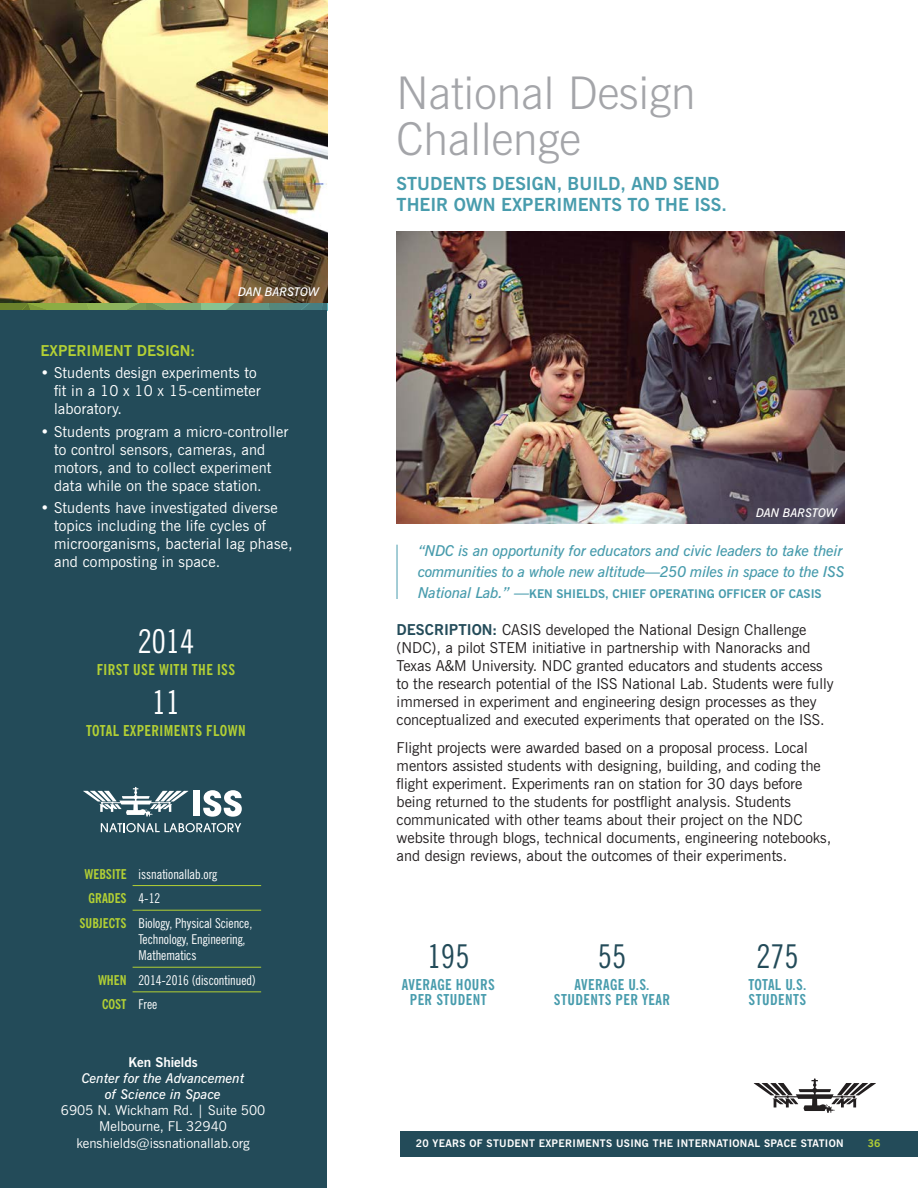
<style>
.page{position:relative;width:918px;height:1188px;background:#fff}
.page>*{position:absolute;margin:0;border:0;box-sizing:border-box;transform-origin:0 0}
.Header_-_30pt_Gray{font:300 45px/46.5px "News Gothic BT";color:#a4a5a9}
.Sidebar_-_Info_Numbe{font:condensed 33px "News Gothic BT";color:#fff}
.Info_Number_-_22pt_G{font:condensed 33px "News Gothic BT";color:#234b59}
.Average_Hours{font:condensed 33px "News Gothic BT";color:#234b59}
.Subhead_-_12pt_Teal{font:700 18px/21px "News Gothic BT";color:#489cad}
.Body_-_10pt_Gray{font:15px/18px "News Gothic BT";color:#231f20}
.t1{font:15px/18px "News Gothic BT";letter-spacing:.01em;color:#fff}
.Quote_-_10pt_Teal_It{font:italic 600 15px/21px "News Gothic BT";letter-spacing:-.01em;color:#489cad}
.Info_Text_-_10pt_Tea{font:700 condensed 15px/15px "News Gothic BT";letter-spacing:.03em;color:#489cad;text-align:center}
.Sidebar_-_Info_Text{font:700 condensed 15px "News Gothic BT";letter-spacing:.03em;color:#b3d034}
.Body_-_10pt_Gray-2{font:700 15px "News Gothic BT";color:#b3d034}
.Table{font:condensed 13.5px/16.2px "News Gothic BT";color:#fff}
.Sidebar_-_Footer_-_9{font:13.5px "News Gothic BT";color:#fff}
.Sidebar_-_footer_ita{font:italic 600 13.5px/16.2px "News Gothic BT";color:#fff;text-align:center}
.Table-2{font:700 condensed 13.5px "News Gothic BT";color:#b3d034}
.Sidebar_-_Footer_-_9-2{font:700 13.5px "News Gothic BT";color:#fff}
.Quote_-_10pt_Teal_It-2{font:700 12px "News Gothic BT";color:#489cad}
.Photo_Credit_WHITE{font:italic 600 12px "News Gothic BT";letter-spacing:-.01em;color:#fff}
.t2{font:700 10.5px "News Gothic BT";letter-spacing:.03em;color:#fff}
.t3{font:700 10.5px "News Gothic BT";color:#b3d034}
.s1{font-weight:600;font-style:italic;font-size:15px}
.s2{font-weight:700;color:#234b59}
</style>
<div class="page">
<svg style="left:0;top:302px;width:327px;height:8px"></svg>
<div style="left:0;top:310px;width:327px;height:878px;background:#234b59"></div>
<div style="left:400px;top:1131px;width:518px;height:26px;background:#234b59"></div>
<svg style="left:754px;top:1078px;width:122px;height:35px"></svg>
<img style="left:0;top:0;width:327px;height:302px">
<hr style="left:133px;top:885px;width:128px;height:1px;background:#b3d034">
<hr style="left:133px;top:910px;width:128px;height:1px;background:#b3d034">
<hr style="left:133px;top:967px;width:128px;height:1px;background:#b3d034">
<hr style="left:133px;top:992px;width:128px;height:1px;background:#b3d034">
<svg style="left:83px;top:787px;width:105px;height:29px"></svg>
<svg style="left:101px;top:823px;width:140px;height:9px"></svg>
<div style="left:193px;top:791px;width:6px;height:25px;background:#fff"></div>
<svg style="left:203px;top:790px;width:39px;height:27px"></svg>
<img style="left:397px;top:231px;width:448px;height:293px">
<hr style="left:397px;top:545px;width:1px;height:54px;background:#489cad">
<p class="Photo_Credit_WHITE" style="left:238px;top:284px;width:83px">DAN BARSTOW</p>
<p class="Body_-_10pt_Gray-2" style="left:40px;top:342px;width:157px">EXPERIMENT DESIGN:</p>
<p class="t1" style="left:54px;top:364px;width:208px;text-indent:-14px">• Students design experiments to fit in a 10 x 10 x 15-centimeter laboratory.</p>
<p class="t1" style="left:54px;top:422px;width:236px;text-indent:-14px">• Students program a micro-controller to control sensors, cameras, and motors, and to collect experiment data while on the space station.</p>
<p class="t1" style="left:54px;top:499px;width:240px;text-indent:-14px">• Students have investigated diverse topics including the life cycles of microorganisms, bacterial lag phase, and composting in space.</p>
<p class="Sidebar_-_Info_Numbe" style="left:138px;top:621px;width:58px">2014</p>
<p class="Sidebar_-_Info_Text" style="left:97px;top:660px;width:140px">FIRST USE WITH THE ISS</p>
<p class="Sidebar_-_Info_Numbe" style="left:152px;top:683px;width:30px">11</p>
<p class="Sidebar_-_Info_Text" style="left:86px;top:722px;width:161px">TOTAL EXPERIMENTS FLOWN</p>
<p class="Table-2" style="left:85px;top:865px;width:43px">WEBSITE</p>
<p class="Table" style="left:139px;top:866px;width:80px">issnationallab.org</p>
<p class="Table-2" style="left:89px;top:890px;width:40px">GRADES</p>
<p class="Table" style="left:139px;top:890px;width:23px">4-12</p>
<p class="Table-2" style="left:80px;top:915px;width:49px">SUBJECTS</p>
<p class="Table" style="left:139px;top:915px;width:115px">Biology, Physical Science,<br>Technology, Engineering,<br>Mathematics</p>
<p class="Table-2" style="left:98px;top:972px;width:30px">WHEN</p>
<p class="Table" style="left:139px;top:972px;width:119px">2014-2016 (discontinued)</p>
<p class="Table-2" style="left:102px;top:996px;width:26px">COST</p>
<p class="Table" style="left:139px;top:996px;width:20px">Free</p>
<p class="Sidebar_-_Footer_-_9-2" style="left:129px;top:1053px;width:71px">Ken Shields</p>
<p class="Sidebar_-_footer_ita" style="left:82px;top:1070px;width:164px">Center for the Advancement of Science in Space</p>
<p class="Sidebar_-_Footer_-_9" style="left:61px;top:1102px;width:206px">6905 N. Wickham Rd. | Suite 500</p>
<p class="Sidebar_-_Footer_-_9" style="left:99px;top:1118px;width:129px">Melbourne, FL 32940</p>
<p class="Sidebar_-_Footer_-_9" style="left:76px;top:1135px;width:175px">kenshields@issnationallab.org</p>
<p class="Header_-_30pt_Gray" style="left:397px;top:69px;width:301px">National Design<br>Challenge</p>
<p class="Subhead_-_12pt_Teal" style="left:397px;top:173px;width:332px">STUDENTS DESIGN, BUILD, AND SEND<br>THEIR OWN EXPERIMENTS TO THE ISS.</p>
<p class="Photo_Credit_WHITE" style="left:756px;top:506px;width:83px">DAN BARSTOW</p>
<p class="Quote_-_10pt_Teal_It" style="left:418px;top:540px;width:428px">“NDC is an opportunity for educators and civic leaders to take their communities to a whole new altitude—250 miles in space to the ISS</p>
<p class="Quote_-_10pt_Teal_It-2" style="left:418px;top:587px;width:405px"><span class="s1">National Lab.” —</span>KEN SHIELDS, CHIEF OPERATING OFFICER OF CASIS</p>
<p class="Body_-_10pt_Gray" style="left:397px;top:620px;width:439px"><span class="s2">DESCRIPTION:</span> CASIS developed the National Design Challenge (NDC), a pilot STEM initiative in partnership with Nanoracks and Texas A&amp;M University. NDC granted educators and students access to the research potential of the ISS National Lab. Students were fully immersed in experiment and engineering design processes as they conceptualized and executed experiments that operated on the ISS.</p>
<p class="Body_-_10pt_Gray" style="left:397px;top:739px;width:436px">Flight projects were awarded based on a proposal process. Local mentors assisted students with designing, building, and coding the flight experiment. Experiments ran on station for 30 days before being returned to the students for postflight analysis. Students communicated with other teams about their project on the NDC website through blogs, technical documents, engineering notebooks, and design reviews, about the outcomes of their experiments.</p>
<p class="Info_Number_-_22pt_G" style="left:427px;top:936px;width:44px">195</p>
<p class="Info_Text_-_10pt_Tea" style="left:402px;top:977px;width:95px">AVERAGE HOURS<br>PER STUDENT</p>
<p class="Info_Number_-_22pt_G" style="left:598px;top:936px;width:30px">55</p>
<p class="Info_Text_-_10pt_Tea" style="left:554px;top:977px;width:118px">AVERAGE U.S.<br>STUDENTS PER YEAR</p>
<p class="Average_Hours" style="left:756px;top:936px;width:44px">275</p>
<p class="Info_Text_-_10pt_Tea" style="left:748px;top:977px;width:60px;text-align:left">TOTAL U.S.<br>STUDENTS</p>
<p class="t2" style="left:416px;top:1137px;width:429px">20 YEARS OF STUDENT EXPERIMENTS USING THE INTERNATIONAL SPACE STATION</p>
<p class="t3" style="left:868px;top:1137px;width:14px">36</p>
</div>
